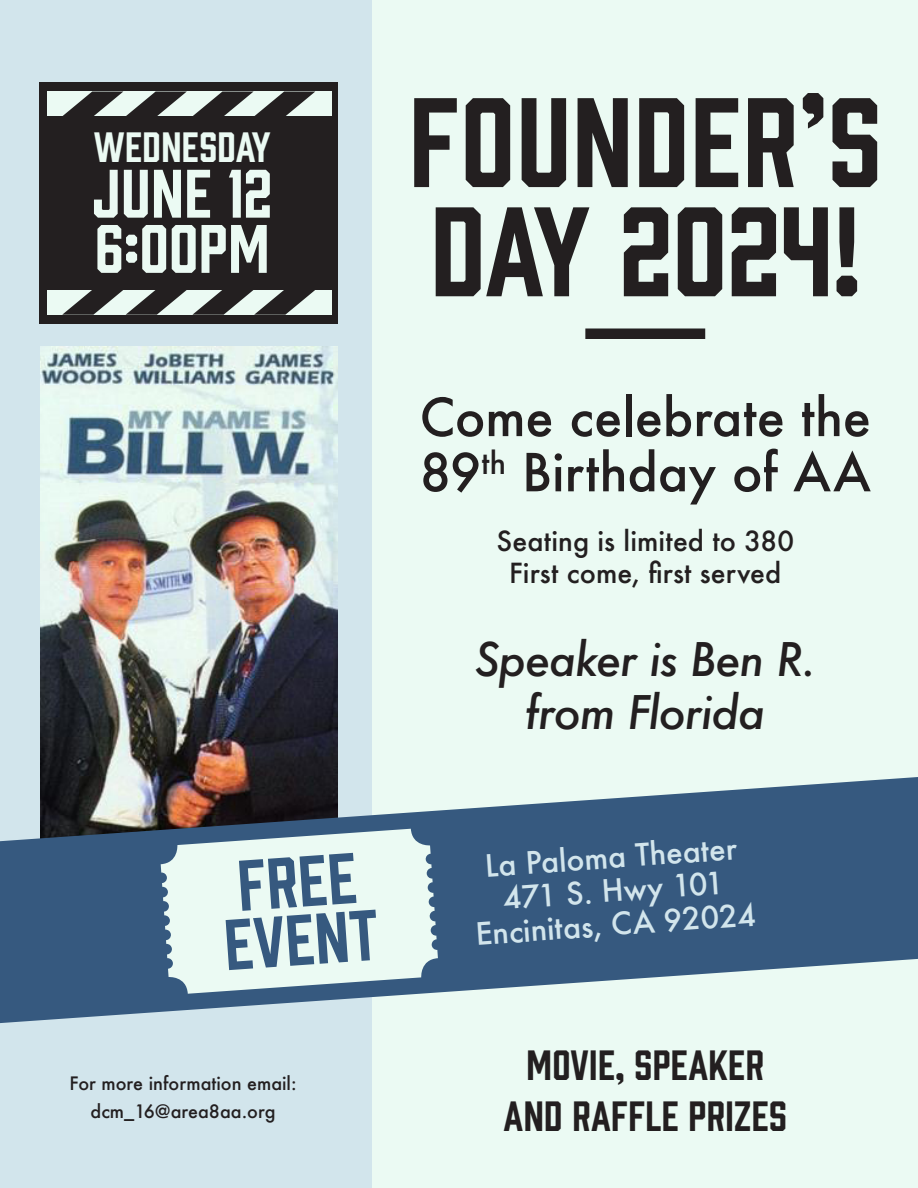
<style>
.page{position:relative;width:918px;height:1188px;background:#fff}
.page>*{position:absolute;margin:0;border:0;box-sizing:border-box;transform-origin:0 0}
.t1{font:117px/109.2px "Prohibition";letter-spacing:.01em;color:#231f20}
.t2{font:66px/58.2px "Prohibition";color:#36597f}
.t3{font:63px "Prohibition";letter-spacing:.01em;color:#ebfaf3}
.t4{font:500 51px/55.2px "Futura";color:#231f20}
.t5{font:italic 500 45px/53.4px "Futura";letter-spacing:-.03em;color:#231f20;text-align:center}
.t6{font:39px/51px "Prohibition";letter-spacing:.01em;color:#231f20;text-align:center}
.t7{font:39px "Prohibition";letter-spacing:.01em;color:#ebfaf3}
.t8{font:500 30px "Futura";color:#d2e5ec}
.t9{font:500 27px/32.4px "Futura";letter-spacing:.005em;color:#231f20;text-align:center}
.t10{font:500 18px "Futura";color:#231f20}
</style>
<div class="page">
<div style="left:0;top:0;width:373px;height:1188px;background:#d2e5ec"></div>
<div style="left:373px;top:0;width:545px;height:1188px;background:#ebfaf3"></div>
<img style="left:41px;top:347px;width:297px;height:430px">
<svg style="left:0;top:777px;width:918px;height:246px;fill:#36597f"></svg>
<div style="left:40px;top:82px;width:298px;height:242px;background:#231f20"></div>
<div style="left:48px;top:92px;width:284px;height:24px;background:#ebfaf3"></div>
<svg style="left:62px;top:92px;width:253px;height:24px"></svg>
<div style="left:48px;top:290px;width:284px;height:25px;background:#ebfaf3"></div>
<svg style="left:62px;top:290px;width:253px;height:25px"></svg>
<svg style="left:161px;top:829px;width:277px;height:165px;fill:#ebfaf3"></svg>
<div style="left:585px;top:328px;width:120px;height:11px;background:#231f20"></div>
<p class="t7" style="left:94px;top:121px;width:179px">WEDNESDAY</p>
<p class="t3" style="left:93px;top:150px;width:181px">JUNE 12</p>
<p class="t3" style="left:95px;top:205px;width:176px">6:00PM</p>
<p class="t1" style="left:409px;top:79px;width:474px">FOUNDER’S<br>DAY 2024!</p>
<p class="t4" style="left:420px;top:389px;width:453px">Come celebrate the<br>89<sup>th</sup> Birthday of AA</p>
<p class="t9" style="left:497px;top:524px;width:299px">Seating is limited to 380<br>First come, first served</p>
<p class="t5" style="left:474px;top:632px;width:343px">Speaker is Ben R. from Florida</p>
<p class="t2" style="left:218px;top:853px;width:156px;rotate:-4deg">FREE<br>EVENT</p>
<p class="t10" style="left:69px;top:1071px;width:229px">For more information email:</p>
<p class="t10" style="left:91px;top:1098px;width:187px">dcm_16@area8aa.org</p>
<p class="t8" style="left:484px;top:845px;width:254px;rotate:-4deg">La Paloma Theater</p>
<p class="t8" style="left:502px;top:878px;width:223px;rotate:-4deg">471 S. Hwy 101</p>
<p class="t8" style="left:474px;top:913px;width:282px;rotate:-4deg">Encinitas, CA 92024</p>
<p class="t6" style="left:504px;top:1036px;width:285px">MOVIE, SPEAKER<br>AND RAFFLE PRIZES</p>
</div>
